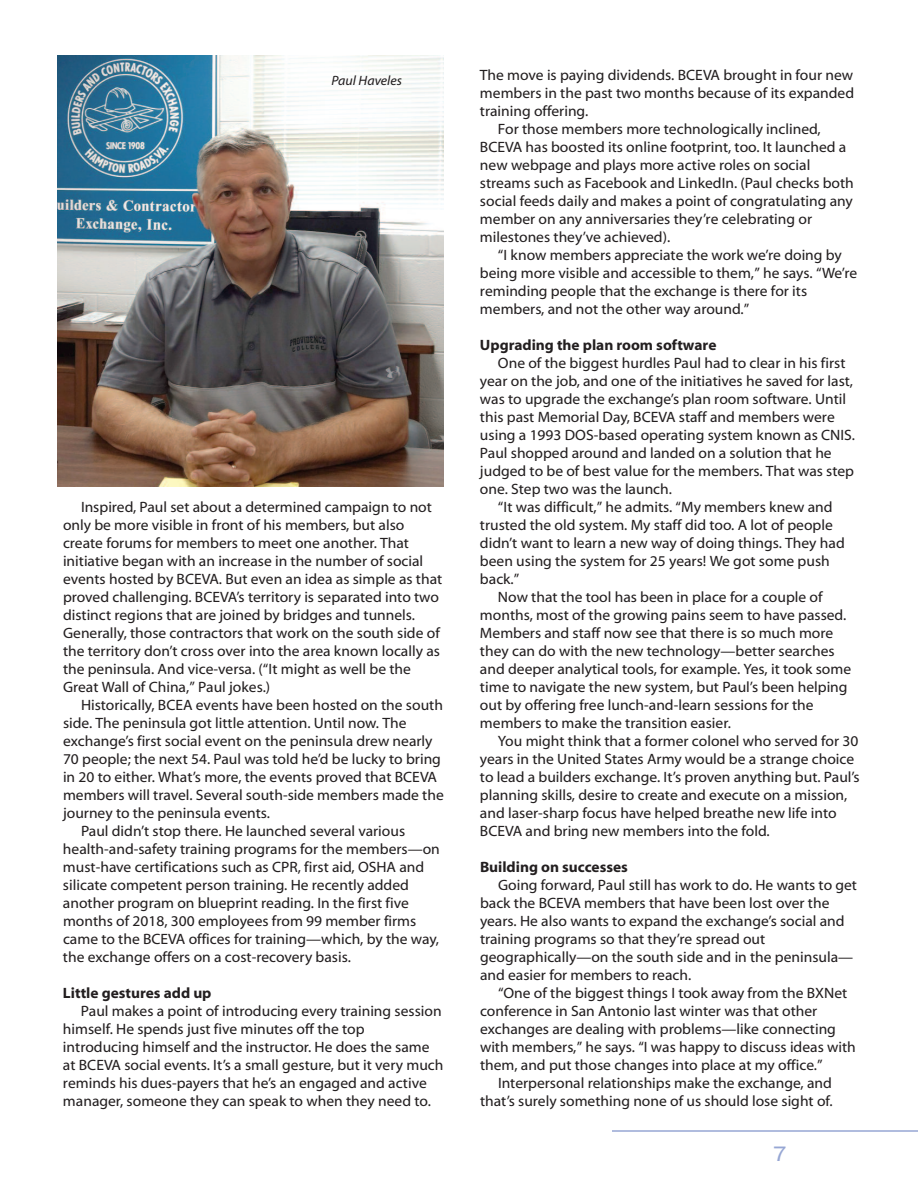
<style>
.page{position:relative;width:918px;height:1188px;background:#fff}
.page>*{position:absolute;margin:0;border:0;box-sizing:border-box;transform-origin:0 0}
.t1{font:expanded 21px "Akzidenz Grotesk BE";color:#97a7d4}
.t2{font:15px/18px "Myriad Web Pro";color:#231f20}
.t3{font:700 15px "Myriad Web Pro";color:#231f20}
.t4{font:italic 13.5px "Myriad Web Pro";color:#231f20}
</style>
<div class="page">
<hr style="left:612px;top:1130px;width:306px;height:2px;background:#97a7d4">
<img style="left:57px;top:56px;width:387px;height:430px">
<p class="t4" style="left:332px;top:73px;width:72px">Paul Haveles</p>
<p class="t2" style="left:63px;top:498px;width:381px;text-indent:18px">Inspired, Paul set about a determined campaign to not only be more visible in front of his members, but also create forums for members to meet one another. That initiative began with an increase in the number of social events hosted by BCEVA. But even an idea as simple as that proved challenging. BCEVA’s territory is separated into two distinct regions that are joined by bridges and tunnels.<br>Generally, those contractors that work on the south side of the territory don’t cross over into the area known locally as the peninsula. And vice-versa. (“It might as well be the Great Wall of China,” Paul jokes.)</p>
<p class="t2" style="left:81px;top:696px;width:363px">Historically, BCEA events have been hosted on the south</p>
<p class="t2" style="left:63px;top:714px;width:345px">side. The peninsula got little attention. Until now. The</p>
<p class="t2" style="left:63px;top:732px;width:371px">exchange’s first social event on the peninsula drew nearly</p>
<p class="t2" style="left:63px;top:750px;width:380px">70 people; the next 54. Paul was told he’d be lucky to bring</p>
<p class="t2" style="left:63px;top:768px;width:376px">in 20 to either. What’s more, the events proved that BCEVA</p>
<p class="t2" style="left:63px;top:786px;width:382px">members will travel. Several south-side members made the</p>
<p class="t2" style="left:63px;top:804px;width:209px">journey to the peninsula events.</p>
<p class="t2" style="left:81px;top:822px;width:326px">Paul didn’t stop there. He launched several various</p>
<p class="t2" style="left:63px;top:840px;width:378px">health-and-safety training programs for the members—on</p>
<p class="t2" style="left:63px;top:858px;width:363px">must-have certifications such as CPR, first aid, OSHA and</p>
<p class="t2" style="left:63px;top:876px;width:347px">silicate competent person training. He recently added</p>
<p class="t2" style="left:63px;top:894px;width:347px">another program on blueprint reading. In the first five</p>
<p class="t2" style="left:63px;top:912px;width:355px">months of 2018, 300 employees from 99 member firms</p>
<p class="t2" style="left:63px;top:930px;width:378px">came to the BCEVA offices for training—which, by the way,</p>
<p class="t2" style="left:63px;top:948px;width:289px">the exchange offers on a cost-recovery basis.</p>
<p class="t3" style="left:63px;top:984px;width:150px">Little gestures add up</p>
<p class="t2" style="left:63px;top:1002px;width:382px;text-indent:18px">Paul makes a point of introducing every training session himself. He spends just five minutes off the top introducing himself and the instructor. He does the same at BCEVA social events. It’s a small gesture, but it very much reminds his dues-payers that he’s an engaged and active manager, someone they can speak to when they need to.</p>
<p class="t2" style="left:480px;top:66px;width:375px">The move is paying dividends. BCEVA brought in four new</p>
<p class="t2" style="left:480px;top:84px;width:376px">members in the past two months because of its expanded</p>
<p class="t2" style="left:480px;top:102px;width:110px">training offering.</p>
<p class="t2" style="left:498px;top:120px;width:324px">For those members more technologically inclined,</p>
<p class="t2" style="left:480px;top:138px;width:368px">BCEVA has boosted its online footprint, too. It launched a</p>
<p class="t2" style="left:480px;top:156px;width:332px">new webpage and plays more active roles on social</p>
<p class="t2" style="left:480px;top:174px;width:375px">streams such as Facebook and LinkedIn. (Paul checks both</p>
<p class="t2" style="left:480px;top:192px;width:374px">social feeds daily and makes a point of congratulating any</p>
<p class="t2" style="left:480px;top:210px;width:334px">member on any anniversaries they’re celebrating or</p>
<p class="t2" style="left:480px;top:228px;width:192px">milestones they’ve achieved).</p>
<p class="t2" style="left:498px;top:246px;width:345px">“I know members appreciate the work we’re doing by</p>
<p class="t2" style="left:480px;top:264px;width:379px">being more visible and accessible to them,” he says. “We’re</p>
<p class="t2" style="left:480px;top:282px;width:329px">reminding people that the exchange is there for its</p>
<p class="t2" style="left:480px;top:300px;width:271px">members, and not the other way around.”</p>
<p class="t3" style="left:480px;top:336px;width:238px">Upgrading the plan room software</p>
<p class="t2" style="left:480px;top:354px;width:377px;text-indent:18px">One of the biggest hurdles Paul had to clear in his first year on the job, and one of the initiatives he saved for last, was to upgrade the exchange’s plan room software. Until this past Memorial Day, BCEVA staff and members were using a 1993 DOS-based operating system known as CNIS.<br>Paul shopped around and landed on a solution that he judged to be of best value for the members. That was step one. Step two was the launch.</p>
<p class="t2" style="left:480px;top:498px;width:366px;text-indent:18px">“It was difficult,” he admits. “My members knew and trusted the old system. My staff did too. A lot of people didn’t want to learn a new way of doing things. They had been using the system for 25 years! We got some push back.”</p>
<p class="t2" style="left:480px;top:588px;width:373px;text-indent:18px">Now that the tool has been in place for a couple of months, most of the growing pains seem to have passed.<br>Members and staff now see that there is so much more they can do with the new technology—better searches and deeper analytical tools, for example. Yes, it took some time to navigate the new system, but Paul’s been helping out by offering free lunch-and-learn sessions for the members to make the transition easier.</p>
<p class="t2" style="left:480px;top:732px;width:381px;text-indent:18px">You might think that a former colonel who served for 30 years in the United States Army would be a strange choice to lead a builders exchange. It’s proven anything but. Paul’s planning skills, desire to create and execute on a mission, and laser-sharp focus have helped breathe new life into BCEVA and bring new members into the fold.</p>
<p class="t3" style="left:480px;top:858px;width:149px">Building on successes</p>
<p class="t2" style="left:480px;top:876px;width:379px;text-indent:18px">Going forward, Paul still has work to do. He wants to get back the BCEVA members that have been lost over the years. He also wants to expand the exchange’s social and training programs so that they’re spread out geographically—on the south side and in the peninsula— and easier for members to reach.</p>
<p class="t2" style="left:498px;top:984px;width:351px">“One of the biggest things I took away from the BXNet</p>
<p class="t2" style="left:480px;top:1002px;width:339px">conference in San Antonio last winter was that other</p>
<p class="t2" style="left:480px;top:1020px;width:358px">exchanges are dealing with problems—like connecting</p>
<p class="t2" style="left:480px;top:1038px;width:377px">with members,” he says. “I was happy to discuss ideas with</p>
<p class="t2" style="left:480px;top:1056px;width:344px">them, and put those changes into place at my office.”</p>
<p class="t2" style="left:498px;top:1074px;width:335px">Interpersonal relationships make the exchange, and</p>
<p class="t2" style="left:480px;top:1092px;width:354px">that’s surely something none of us should lose sight of.</p>
<h1 class="t1" style="left:773px;top:1146px;width:16px">7</h1>
</div>
